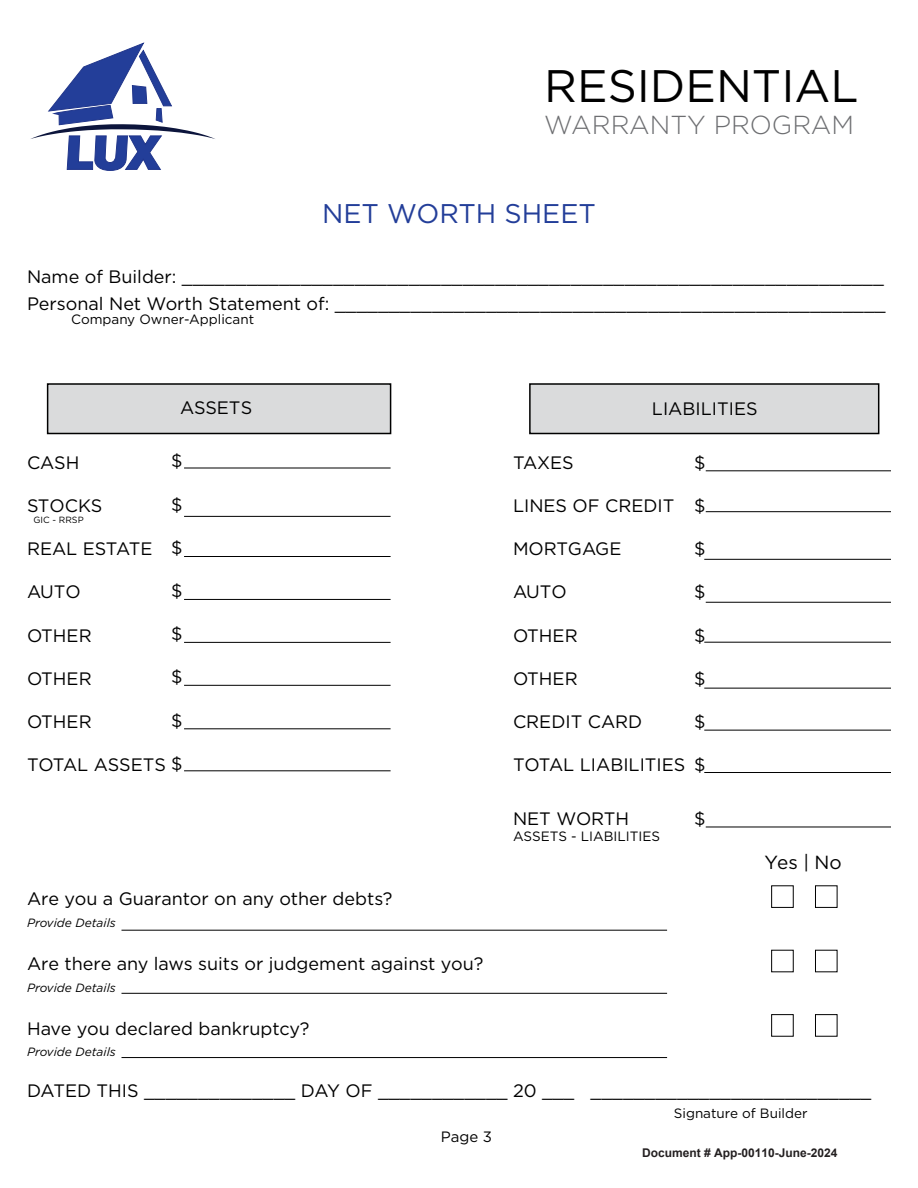
<style>
.page{position:relative;width:918px;height:1188px;background:#fff}
.page>*{position:absolute;margin:0;border:0;box-sizing:border-box;transform-origin:0 0}
.t1{font:45.6px "Gotham";color:#000}
.t2{font:27px "Gotham";color:#233e99}
.t3{font:300 26.1px "Gotham";color:#6d6e71}
.t4{font:19.05px "Gotham";color:#000}
.t5{font:18px/27px "Gotham";color:#000}
.t6{font:15px "Gotham";color:#000}
.t7{font:13.5px "Gotham";color:#000}
.t8{font:italic 12px "Gotham";color:#000}
.t9{font:700 12px "Arial";color:#231f20}
.t10{font:9px "Gotham";color:#000}
.s1{font-style:inherit}
</style>
<div class="page">
<svg style="left:30px;top:43px;width:185px;height:128px"></svg>
<div style="left:48px;top:384px;width:343px;height:50px;background:#dadbdc"></div>
<div style="left:47px;top:383px;width:344px;height:51px;border:2px solid #000"></div>
<div style="left:530px;top:384px;width:349px;height:50px;background:#dadbdc"></div>
<div style="left:529px;top:383px;width:350px;height:51px;border:2px solid #000"></div>
<hr style="left:184px;top:468px;width:207px;height:1px;background:#000">
<hr style="left:706px;top:471px;width:185px;height:1px;background:#000">
<hr style="left:184px;top:516px;width:207px;height:1px;background:#000">
<hr style="left:706px;top:511px;width:185px;height:1px;background:#000">
<hr style="left:184px;top:556px;width:207px;height:1px;background:#000">
<hr style="left:704px;top:559px;width:187px;height:1px;background:#000">
<hr style="left:184px;top:599px;width:207px;height:1px;background:#000">
<hr style="left:706px;top:602px;width:185px;height:1px;background:#000">
<hr style="left:184px;top:642px;width:207px;height:1px;background:#000">
<hr style="left:704px;top:642px;width:187px;height:1px;background:#000">
<hr style="left:184px;top:685px;width:207px;height:1px;background:#000">
<hr style="left:704px;top:688px;width:187px;height:1px;background:#000">
<hr style="left:184px;top:729px;width:207px;height:1px;background:#000">
<hr style="left:184px;top:771px;width:207px;height:1px;background:#000">
<hr style="left:704px;top:730px;width:187px;height:1px;background:#000">
<hr style="left:704px;top:772px;width:187px;height:1px;background:#000">
<hr style="left:122px;top:930px;width:545px;height:1px;background:#000">
<hr style="left:122px;top:993px;width:545px;height:1px;background:#000">
<hr style="left:122px;top:1057px;width:545px;height:1px;background:#000">
<hr style="left:706px;top:827px;width:185px;height:1px;background:#000">
<div style="left:771px;top:886px;width:23px;height:22px;border:1px solid #000"></div>
<div style="left:815px;top:886px;width:22px;height:22px;border:1px solid #000"></div>
<div style="left:771px;top:950px;width:23px;height:22px;border:1px solid #000"></div>
<div style="left:771px;top:1014px;width:23px;height:22px;border:1px solid #000"></div>
<div style="left:815px;top:1014px;width:22px;height:22px;border:1px solid #000"></div>
<h1 class="t1" style="left:544px;top:61px;width:316px">RESIDENTIAL</h1>
<h3 class="t3" style="left:544px;top:110px;width:311px">WARRANTY PROGRAM</h3>
<h2 class="t2" style="left:322px;top:199px;width:275px">NET WORTH SHEET</h2>
<p class="t5" style="left:27px;top:263px;width:860px">Name of Builder: _________________________________________________________________<br>Personal Net Worth Statement of: ___________________________________________________</p>
<p class="t7" style="left:71px;top:311px;width:184px">Company Owner-Applicant</p>
<p class="t5" style="left:180px;top:394px;width:74px">ASSETS</p>
<p class="t5" style="left:652px;top:395px;width:107px">LIABILITIES</p>
<p class="t5" style="left:171px;top:447px;width:13px">$</p>
<p class="t5" style="left:171px;top:490px;width:13px">$</p>
<p class="t5" style="left:171px;top:534px;width:13px">$</p>
<p class="t5" style="left:171px;top:577px;width:13px">$</p>
<p class="t5" style="left:171px;top:620px;width:13px">$</p>
<p class="t5" style="left:171px;top:663px;width:13px">$</p>
<p class="t5" style="left:171px;top:706px;width:13px">$</p>
<p class="t5" style="left:27px;top:449px;width:54px">CASH</p>
<p class="t5" style="left:27px;top:492px;width:77px">STOCKS</p>
<p class="t5" style="left:27px;top:535px;width:127px">REAL ESTATE</p>
<p class="t5" style="left:27px;top:578px;width:55px">AUTO</p>
<p class="t5" style="left:27px;top:622px;width:66px">OTHER</p>
<p class="t5" style="left:27px;top:665px;width:66px">OTHER</p>
<p class="t5" style="left:27px;top:708px;width:66px">OTHER</p>
<p class="t5" style="left:27px;top:751px;width:157px">TOTAL ASSETS $</p>
<p class="t10" style="left:33px;top:515px;width:52px">GIC - RRSP</p>
<p class="t5" style="left:27px;top:885px;width:367px">Are you a Guarantor on any other debts?</p>
<p class="t8" style="left:27px;top:916px;width:90px">Provide Details</p>
<p class="t5" style="left:27px;top:950px;width:458px">Are there any laws suits or judgement against you?</p>
<p class="t8" style="left:27px;top:981px;width:90px">Provide Details</p>
<p class="t5" style="left:27px;top:1015px;width:284px">Have you declared bankruptcy?</p>
<p class="t8" style="left:27px;top:1046px;width:90px">Provide Details</p>
<p class="t5" style="left:513px;top:449px;width:62px">TAXES</p>
<p class="t5" style="left:513px;top:492px;width:163px">LINES OF CREDIT</p>
<p class="t5" style="left:513px;top:535px;width:110px">MORTGAGE</p>
<p class="t5" style="left:513px;top:578px;width:55px">AUTO</p>
<p class="t5" style="left:513px;top:622px;width:66px">OTHER</p>
<p class="t5" style="left:513px;top:665px;width:66px">OTHER</p>
<p class="t5" style="left:513px;top:708px;width:131px">CREDIT CARD</p>
<p class="t5" style="left:513px;top:751px;width:174px">TOTAL LIABILITIES</p>
<p class="t5" style="left:694px;top:449px;width:13px">$</p>
<p class="t5" style="left:694px;top:492px;width:13px">$</p>
<p class="t5" style="left:694px;top:535px;width:13px">$</p>
<p class="t5" style="left:694px;top:578px;width:13px">$</p>
<p class="t5" style="left:694px;top:622px;width:13px">$</p>
<p class="t5" style="left:694px;top:665px;width:13px">$</p>
<p class="t5" style="left:694px;top:708px;width:13px">$</p>
<p class="t5" style="left:694px;top:751px;width:13px">$</p>
<p class="t5" style="left:513px;top:804px;width:118px">NET WORTH</p>
<p class="t5" style="left:694px;top:804px;width:13px">$</p>
<p class="t7" style="left:513px;top:829px;width:149px">ASSETS - LIABILITIES</p>
<p class="t4" style="left:765px;top:852px;width:79px">Yes | No</p>
<p class="t5" style="left:27px;top:1077px;width:846px">DATED THIS ______________ DAY OF ____________ 20 ___ __________________________</p>
<p class="t7" style="left:674px;top:1105px;width:135px">Signature of Builder</p>
<p class="t6" style="left:441px;top:1129px;width:53px">Page 3</p>
<p class="t9" style="left:642px;top:1145px;width:197px">Document # <span class="s1">App</span>-<span class="s1">00</span>1<span class="s1">10</span>-June-2024</p>
</div>
